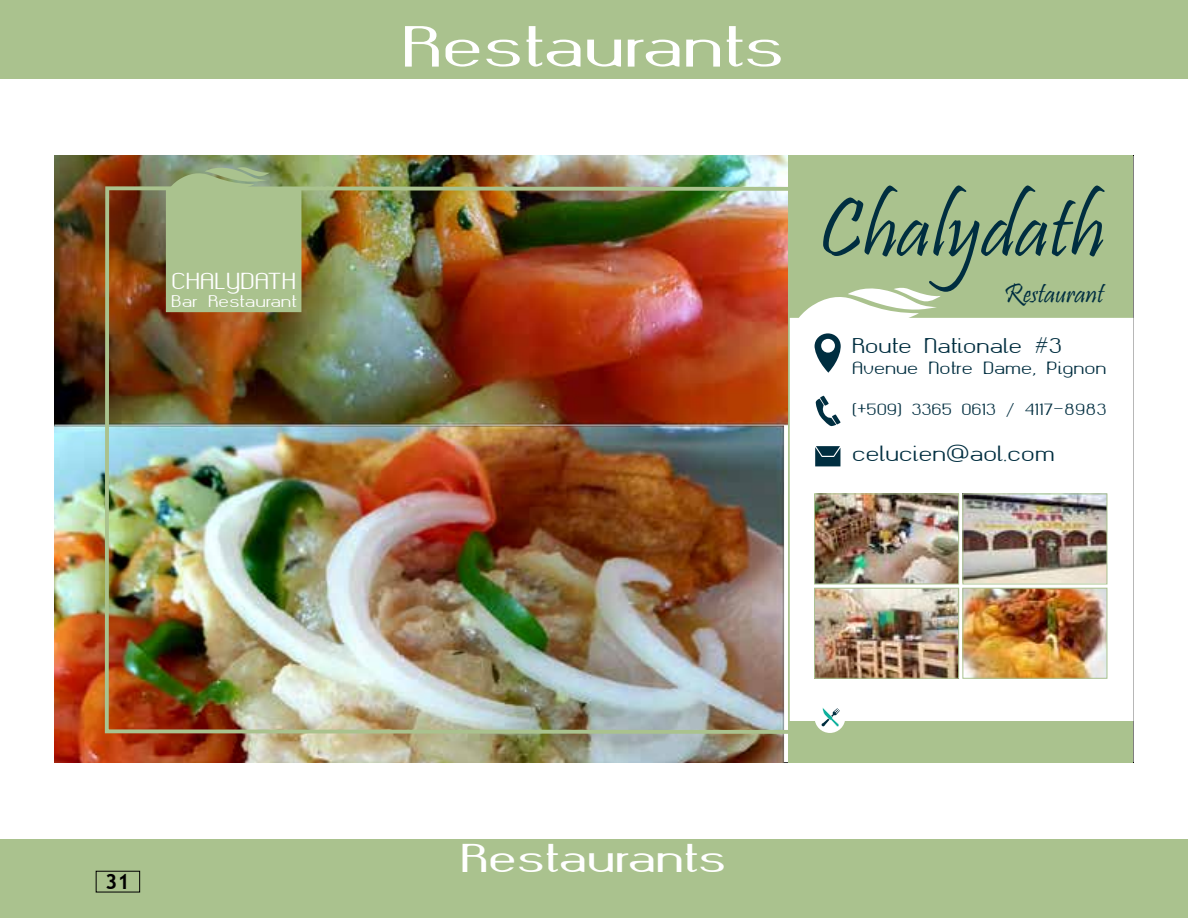
<style>
.page{position:relative;width:1188px;height:918px;background:#fff}
.page>*{position:absolute;margin:0;border:0;box-sizing:border-box;transform-origin:0 0}
.t1{font:85.35px "Pristina";color:#002e40}
.t2{font:700 54px "okolaks";color:#fff}
.t3{font:700 37.5px "okolaks";color:#fff}
.t4{font:27.6px "Pristina";color:#002e40}
.t5{font:21.6px "okolaks";color:#fff}
.t6{font:700 21px "Trebuchet MS";color:#000}
.t7{font:20.55px "okolaks";color:#002e40}
.t8{font:19.95px "okolaks";color:#002e40}
.t9{font:16.5px "okolaks";color:#002e40}
.t10{font:15.75px "okolaks";color:#fff}
.t11{font:15.15px "okolaks";color:#002e40}
</style>
<div class="page">
<div style="left:0;top:0;width:1188px;height:79px;background:#aac28e"></div>
<div style="left:0;top:839px;width:1188px;height:79px;background:#aac28e"></div>
<div style="left:96px;top:871px;width:44px;height:21px;border:1px solid #000"></div>
<img style="left:54px;top:155px;width:734px;height:608px">
<img style="left:103px;top:184px;width:685px;height:552px">
<div style="left:788px;top:155px;width:345px;height:608px;background:#aac28e"></div>
<svg style="left:848px;top:287px;width:79px;height:8px"></svg>
<svg style="left:790px;top:295px;width:343px;height:426px;background:#f9faf7"></svg>
<svg style="left:166px;top:165px;width:135px;height:147px;background:#a6bd8a"></svg>
<svg style="left:815px;top:333px;width:26px;height:40px"></svg>
<svg style="left:815px;top:396px;width:26px;height:30px"></svg>
<svg style="left:815px;top:446px;width:25px;height:20px"></svg>
<div style="left:815px;top:702px;width:30px;height:31px;background:#fff;border-radius:50%"></div>
<svg style="left:821px;top:707px;width:19px;height:20px"></svg>
<img style="left:964px;top:495px;width:141px;height:87px">
<div style="left:962px;top:493px;width:145px;height:91px;border:1px solid #aac28e"></div>
<img style="left:816px;top:495px;width:141px;height:87px">
<div style="left:814px;top:493px;width:145px;height:91px;border:1px solid #aac28e"></div>
<img style="left:816px;top:590px;width:141px;height:87px">
<div style="left:814px;top:588px;width:145px;height:91px;border:1px solid #aac28e"></div>
<img style="left:964px;top:590px;width:141px;height:87px">
<div style="left:962px;top:588px;width:145px;height:91px;border:1px solid #aac28e"></div>
<h3 class="t5" style="left:172px;top:261px;width:127px">CHALYDATH</h3>
<p class="t10" style="left:172px;top:286px;width:127px">Bar Restaurant</p>
<h2 class="t2" style="left:403px;top:-1px;width:384px">Restaurants</h2>
<h1 class="t1" style="left:819px;top:181px;width:287px">Chalydath</h1>
<h3 class="t4" style="left:1004px;top:278px;width:101px">Restaurant</h3>
<h3 class="t8" style="left:852px;top:327px;width:212px">Route Nationale #3</h3>
<p class="t9" style="left:852px;top:353px;width:256px">Avenue Notre Dame, Pignon</p>
<p class="t11" style="left:852px;top:395px;width:256px">(+509) 3365 0613 / 4117-8983</p>
<h3 class="t7" style="left:852px;top:435px;width:204px">celucien@aol.com</h3>
<h3 class="t6" style="left:105px;top:868px;width:26px">31</h3>
<h3 class="t3" style="left:461px;top:825px;width:267px">Restaurants</h3>
</div>
